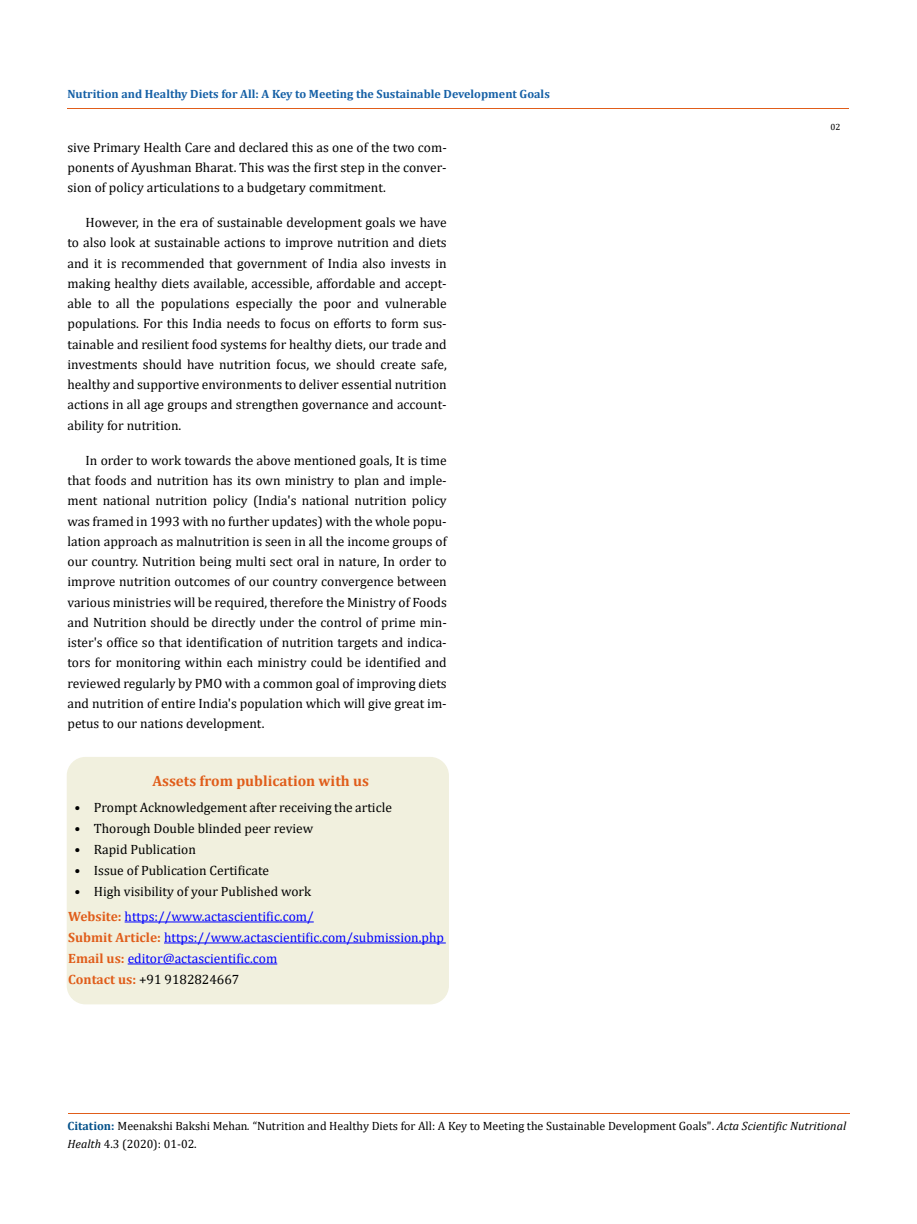
<style>
.page{position:relative;width:917px;height:1224px;background:#fff}
.page>*{position:absolute;margin:0;border:0;box-sizing:border-box;transform-origin:0 0}
.t1{font:700 15px "Cambria";color:#e05d1a}
.t2{font:13.5px/20.2px "Cambria";color:#000;text-align:justify}
.t3{font:13.5px/21px "Cambria";color:#00f}
.t4{font:12px/18px "Cambria";color:#000}
.t5{font:700 12px "Cambria";color:#1560a6}
.t6{font:9px "Cambria";color:#000}
.s1{font-weight:700;color:#e05d1a}
.s2{color:#000}
.s3{font-weight:700;color:#035089}
.s4{font-style:italic}
</style>
<div class="page">
<hr style="left:67px;top:109px;width:782px;height:1px;background:#e05d1a">
<div style="left:67px;top:758px;width:381px;height:246px;background:#f1f0de;border-radius:18px"></div>
<div style="left:67px;top:757px;width:382px;height:247px;border:2px solid #f1f0de;border-radius:18px"></div>
<hr style="left:125px;top:922px;width:189px;height:1px;background:#00f">
<hr style="left:164px;top:943px;width:282px;height:1px;background:#00f">
<hr style="left:128px;top:964px;width:149px;height:1px;background:#00f">
<hr style="left:68px;top:1113px;width:781px;height:1px;background:#e05d1a">
<p class="t5" style="left:67px;top:85px;width:484px">Nutrition and Healthy Diets for All: A Key to Meeting the Sustainable Development Goals</p>
<p class="t2" style="left:67px;top:137px;width:381px">sive Primary Health Care and declared this as one of the two com&shy;ponents of Ayushman Bharat. This was the first step in the conver&shy;sion of policy articulations to a budgetary commitment.</p>
<p class="t2" style="left:67px;top:212px;width:381px;text-indent:18px">However, in the era of sustainable development goals we have to also look at sustainable actions to improve nutrition and diets and it is recommended that government of India also invests in making healthy diets available, accessible, affordable and accept&shy;able to all the populations especially the poor and vulnerable populations. For this India needs to focus on efforts to form sus&shy;tainable and resilient food systems for healthy diets, our trade and investments should have nutrition focus, we should create safe, healthy and supportive environments to deliver essential nutrition actions in all age groups and strengthen governance and account&shy;ability for nutrition.</p>
<p class="t2" style="left:67px;top:450px;width:381px;text-indent:18px">In order to work towards the above mentioned goals, It is time that foods and nutrition has its own ministry to plan and imple&shy;ment national nutrition policy (India's national nutrition policy was framed in 1993 with no further updates) with the whole popu&shy;lation approach as malnutrition is seen in all the income groups of our country. Nutrition being multi sect oral in nature, In order to improve nutrition outcomes of our country convergence between various ministries will be required, therefore the Ministry of Foods and Nutrition should be directly under the control of prime min&shy;ister's office so that identification of nutrition targets and indica&shy;tors for monitoring within each ministry could be identified and reviewed regularly by PMO with a common goal of improving diets and nutrition of entire India's population which will give great im&shy;petus to our nations development.</p>
<p class="t1" style="left:152px;top:770px;width:218px">Assets from publication with us</p>
<p class="t2" style="left:74px;top:797px;width:319px">• Prompt Acknowledgement after receiving the article</p>
<p class="t2" style="left:74px;top:818px;width:240px">• Thorough Double blinded peer review</p>
<p class="t2" style="left:74px;top:839px;width:123px">• Rapid Publication</p>
<p class="t2" style="left:74px;top:860px;width:196px">• Issue of Publication Certificate</p>
<p class="t2" style="left:74px;top:881px;width:238px">• High visibility of your Published work</p>
<p class="t3" style="left:68px;top:906px;width:377px"><span class="s1">Website:</span> https://www.actascientific.com/<br><span class="s1">Submit Article:</span> https://www.actascientific.com/submission.php <span class="s1">Email us:</span> editor@actascientific.com<br><span class="s1">Contact us:</span> <span class="s2">+91 9182824667</span></p>
<p class="t6" style="left:830px;top:122px;width:11px">02</p>
<p class="t4" style="left:68px;top:1116px;width:780px"><span class="s3">Citation:</span> Meenakshi Bakshi Mehan<span class="s4">.</span> “Nutrition and Healthy Diets for All: A Key to Meeting the Sustainable Development Goals". <span class="s4">Acta Scientific Nutritional<br>Health</span> 4.3 (2020): 01-02.</p>
</div>
